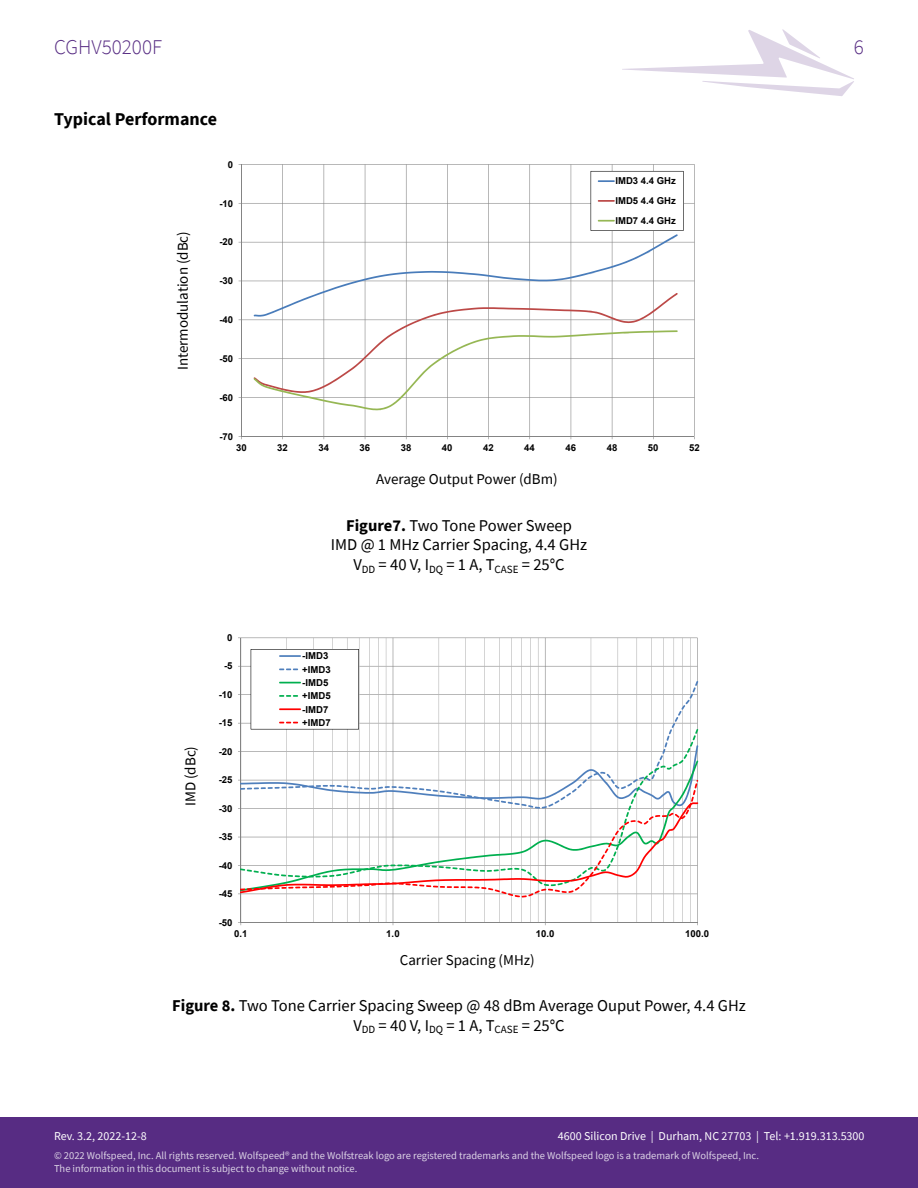
<style>
.page{position:relative;width:918px;height:1188px;background:#fff}
.page>*{position:absolute;margin:0;border:0;box-sizing:border-box;transform-origin:0 0}
.t1{font:300 21px "Source Sans Pro";color:#572c83}
.t2{font:700 18px "Source Sans Pro";color:#000}
.t3{font:16.5px/19.8px "Source Sans Pro";color:#000;text-align:center}
.t4{font:15px "Source Sans Pro";color:#000}
.t5{font:12px "Source Sans Pro";color:#fff}
.t6{font:700 11.25px "Arial";color:#000}
.t7{font:10.5px/12.6px "Source Sans Pro";color:#fff}
.t8{font:700 9.6px/13.4px "Arial";color:#000;text-align:justify}
.s1{font-family:"Source Sans 3";font-weight:700}
.s2{font-weight:700}
</style>
<div class="page">
<svg style="left:622px;top:29px;width:232px;height:67px"></svg>
<div style="left:0;top:1118px;width:918px;height:70px;background:#572c83"></div>
<hr style="left:242px;top:164px;width:452px;height:1px;background:#848484">
<hr style="left:242px;top:203px;width:452px;height:1px;background:#848484">
<hr style="left:242px;top:242px;width:452px;height:1px;background:#848484">
<hr style="left:242px;top:281px;width:452px;height:1px;background:#848484">
<hr style="left:694px;top:164px;width:1px;height:153px;background:#848484">
<hr style="left:653px;top:164px;width:1px;height:153px;background:#848484">
<hr style="left:612px;top:164px;width:1px;height:153px;background:#848484">
<hr style="left:571px;top:164px;width:1px;height:153px;background:#848484">
<hr style="left:529px;top:164px;width:1px;height:153px;background:#848484">
<hr style="left:488px;top:164px;width:1px;height:153px;background:#848484">
<hr style="left:447px;top:164px;width:1px;height:153px;background:#848484">
<hr style="left:406px;top:164px;width:1px;height:153px;background:#848484">
<hr style="left:365px;top:164px;width:1px;height:153px;background:#848484">
<hr style="left:324px;top:164px;width:1px;height:153px;background:#848484">
<hr style="left:282px;top:164px;width:1px;height:153px;background:#848484">
<hr style="left:241px;top:164px;width:1px;height:153px;background:#848484">
<hr style="left:242px;top:397px;width:452px;height:1px;background:#848484">
<hr style="left:242px;top:358px;width:452px;height:1px;background:#848484">
<hr style="left:242px;top:320px;width:452px;height:1px;background:#848484">
<hr style="left:242px;top:317px;width:452px;height:1px;background:#848484">
<hr style="left:282px;top:317px;width:1px;height:119px;background:#848484">
<hr style="left:324px;top:317px;width:1px;height:119px;background:#848484">
<hr style="left:365px;top:317px;width:1px;height:119px;background:#848484">
<hr style="left:406px;top:317px;width:1px;height:119px;background:#848484">
<hr style="left:447px;top:317px;width:1px;height:119px;background:#848484">
<hr style="left:488px;top:317px;width:1px;height:119px;background:#848484">
<hr style="left:529px;top:317px;width:1px;height:119px;background:#848484">
<hr style="left:571px;top:317px;width:1px;height:119px;background:#848484">
<hr style="left:612px;top:317px;width:1px;height:119px;background:#848484">
<hr style="left:653px;top:317px;width:1px;height:119px;background:#848484">
<hr style="left:694px;top:317px;width:1px;height:119px;background:#848484">
<hr style="left:241px;top:317px;width:1px;height:119px;background:#848484">
<hr style="left:242px;top:436px;width:452px;height:1px;background:#848484">
<svg style="left:254px;top:171px;width:430px;height:239px"></svg>
<hr style="left:241px;top:638px;width:456px;height:1px;background:#848484">
<hr style="left:690px;top:638px;width:1px;height:156px;background:#b5b5b5">
<hr style="left:682px;top:638px;width:1px;height:156px;background:#b5b5b5">
<hr style="left:673px;top:638px;width:1px;height:156px;background:#b5b5b5">
<hr style="left:663px;top:638px;width:1px;height:156px;background:#b5b5b5">
<hr style="left:651px;top:638px;width:1px;height:156px;background:#b5b5b5">
<hr style="left:636px;top:638px;width:1px;height:156px;background:#b5b5b5">
<hr style="left:618px;top:638px;width:1px;height:156px;background:#b5b5b5">
<hr style="left:591px;top:638px;width:1px;height:156px;background:#b5b5b5">
<hr style="left:538px;top:638px;width:1px;height:156px;background:#b5b5b5">
<hr style="left:530px;top:638px;width:1px;height:156px;background:#b5b5b5">
<hr style="left:521px;top:638px;width:1px;height:156px;background:#b5b5b5">
<hr style="left:511px;top:638px;width:1px;height:156px;background:#b5b5b5">
<hr style="left:499px;top:638px;width:1px;height:156px;background:#b5b5b5">
<hr style="left:484px;top:638px;width:1px;height:156px;background:#b5b5b5">
<hr style="left:465px;top:638px;width:1px;height:156px;background:#b5b5b5">
<hr style="left:439px;top:638px;width:1px;height:156px;background:#b5b5b5">
<hr style="left:386px;top:638px;width:1px;height:156px;background:#b5b5b5">
<hr style="left:378px;top:638px;width:1px;height:156px;background:#b5b5b5">
<hr style="left:369px;top:638px;width:1px;height:156px;background:#b5b5b5">
<hr style="left:359px;top:638px;width:1px;height:156px;background:#b5b5b5">
<hr style="left:347px;top:638px;width:1px;height:156px;background:#b5b5b5">
<hr style="left:332px;top:638px;width:1px;height:156px;background:#b5b5b5">
<hr style="left:313px;top:638px;width:1px;height:156px;background:#b5b5b5">
<hr style="left:286px;top:638px;width:1px;height:156px;background:#b5b5b5">
<hr style="left:697px;top:638px;width:1px;height:156px;background:#848484">
<hr style="left:545px;top:638px;width:1px;height:156px;background:#848484">
<hr style="left:393px;top:638px;width:1px;height:156px;background:#848484">
<hr style="left:241px;top:638px;width:1px;height:156px;background:#848484">
<hr style="left:286px;top:794px;width:1px;height:128px;background:#b5b5b5">
<hr style="left:313px;top:794px;width:1px;height:128px;background:#b5b5b5">
<hr style="left:332px;top:794px;width:1px;height:128px;background:#b5b5b5">
<hr style="left:347px;top:794px;width:1px;height:128px;background:#b5b5b5">
<hr style="left:359px;top:794px;width:1px;height:128px;background:#b5b5b5">
<hr style="left:369px;top:794px;width:1px;height:128px;background:#b5b5b5">
<hr style="left:378px;top:794px;width:1px;height:128px;background:#b5b5b5">
<hr style="left:386px;top:794px;width:1px;height:128px;background:#b5b5b5">
<hr style="left:439px;top:794px;width:1px;height:128px;background:#b5b5b5">
<hr style="left:465px;top:794px;width:1px;height:128px;background:#b5b5b5">
<hr style="left:484px;top:794px;width:1px;height:128px;background:#b5b5b5">
<hr style="left:499px;top:794px;width:1px;height:128px;background:#b5b5b5">
<hr style="left:511px;top:794px;width:1px;height:128px;background:#b5b5b5">
<hr style="left:521px;top:794px;width:1px;height:128px;background:#b5b5b5">
<hr style="left:530px;top:794px;width:1px;height:128px;background:#b5b5b5">
<hr style="left:538px;top:794px;width:1px;height:128px;background:#b5b5b5">
<hr style="left:591px;top:794px;width:1px;height:128px;background:#b5b5b5">
<hr style="left:618px;top:794px;width:1px;height:128px;background:#b5b5b5">
<hr style="left:636px;top:794px;width:1px;height:128px;background:#b5b5b5">
<hr style="left:651px;top:794px;width:1px;height:128px;background:#b5b5b5">
<hr style="left:663px;top:794px;width:1px;height:128px;background:#b5b5b5">
<hr style="left:673px;top:794px;width:1px;height:128px;background:#b5b5b5">
<hr style="left:682px;top:794px;width:1px;height:128px;background:#b5b5b5">
<hr style="left:690px;top:794px;width:1px;height:128px;background:#b5b5b5">
<hr style="left:393px;top:794px;width:1px;height:128px;background:#848484">
<hr style="left:545px;top:794px;width:1px;height:128px;background:#848484">
<hr style="left:697px;top:794px;width:1px;height:128px;background:#848484">
<hr style="left:241px;top:794px;width:1px;height:128px;background:#848484">
<hr style="left:241px;top:922px;width:456px;height:1px;background:#848484">
<svg style="left:238px;top:649px;width:460px;height:246px"></svg>
<svg style="left:241px;top:794px;width:457px;height:104px"></svg>
<h1 class="t1" style="left:54px;top:34px;width:110px">CGHV50200F</h1>
<h1 class="t1" style="left:854px;top:39px;width:12px">6</h1>
<h2 class="t2" style="left:54px;top:112px;width:165px">Typical Performance</h2>
<p class="t8" style="left:228px;top:158px;width:7px">0</p>
<h3 class="t4" style="left:177px;top:370px;width:141px;rotate:-90deg">Intermodulation (dBc)</h3>
<p class="t8" style="left:220px;top:197px;width:15px">-10</p>
<p class="t8" style="left:220px;top:236px;width:15px">-20</p>
<p class="t8" style="left:220px;top:275px;width:15px">-30</p>
<p class="t8" style="left:220px;top:314px;width:15px">-40</p>
<p class="t8" style="left:220px;top:353px;width:15px">-50</p>
<p class="t8" style="left:220px;top:392px;width:15px">-60</p>
<p class="t8" style="left:220px;top:430px;width:15px">-70</p>
<p class="t8" style="left:616px;top:172px;width:62px;line-height:19.8px">IMD3 4.4 GHz IMD5 4.4 GHz IMD7 4.4 GHz</p>
<p class="t8" style="left:236px;top:442px;width:12px">30</p>
<p class="t8" style="left:277px;top:442px;width:12px">32</p>
<p class="t8" style="left:318px;top:442px;width:12px">34</p>
<p class="t8" style="left:360px;top:442px;width:12px">36</p>
<p class="t8" style="left:401px;top:442px;width:12px">38</p>
<p class="t8" style="left:442px;top:442px;width:12px">40</p>
<p class="t8" style="left:483px;top:442px;width:12px">42</p>
<p class="t8" style="left:524px;top:442px;width:12px">44</p>
<p class="t8" style="left:566px;top:442px;width:12px">46</p>
<p class="t8" style="left:607px;top:442px;width:12px">48</p>
<p class="t8" style="left:648px;top:442px;width:12px">50</p>
<p class="t8" style="left:689px;top:442px;width:12px">52</p>
<h3 class="t4" style="left:376px;top:472px;width:183px">Average Output Power (dBm)</h3>
<h3 class="t3" style="left:331px;top:517px;width:258px"><span class="s1">Figure7.</span> Two Tone Power Sweep<br>IMD @ 1 MHz Carrier Spacing, 4.4 GHz<br>V<sub>DD</sub> = 40 V, I<sub>DQ</sub> = 1 A, T<sub>CASE</sub> = 25°C</h3>
<p class="t6" style="left:187px;top:761px;width:20px;rotate:-90deg">Bc)</p>
<h3 class="t4" style="left:184px;top:806px;width:62px;rotate:-90deg">IMD (dBc)</h3>
<p class="t6" style="left:187px;top:795px;width:14px;rotate:-90deg">IM</p>
<p class="t8" style="left:227px;top:632px;width:7px">0</p>
<p class="t8" style="left:224px;top:660px;width:10px">-5</p>
<p class="t8" style="left:219px;top:689px;width:15px">-10</p>
<p class="t8" style="left:219px;top:717px;width:15px">-15</p>
<p class="t8" style="left:219px;top:746px;width:15px">-20</p>
<p class="t8" style="left:219px;top:774px;width:15px">-25</p>
<p class="t8" style="left:219px;top:803px;width:15px">-30</p>
<p class="t8" style="left:219px;top:831px;width:15px">-35</p>
<p class="t8" style="left:219px;top:860px;width:15px">-40</p>
<p class="t8" style="left:219px;top:888px;width:15px">-45</p>
<p class="t8" style="left:219px;top:916px;width:15px">-50</p>
<p class="t8" style="left:302px;top:650px;width:30px;text-align:left">-IMD3 +IMD3 -IMD5 +IMD5 -IMD7 +IMD7</p>
<p class="t8" style="left:234px;top:928px;width:15px">0.1</p>
<p class="t8" style="left:386px;top:928px;width:15px">1.0</p>
<p class="t8" style="left:536px;top:928px;width:20px">10.0</p>
<p class="t8" style="left:685px;top:928px;width:26px">100.0</p>
<h3 class="t4" style="left:400px;top:954px;width:136px">Carrier Spacing (MHz)</h3>
<h3 class="t3" style="left:172px;top:997px;width:575px"><span class="s2">Figure 8.</span> Two Tone Carrier Spacing Sweep @ 48 dBm Average Ouput Power, 4.4 GHz<br>V<sub>DD</sub> = 40 V, I<sub>DQ</sub> = 1 A, T<sub>CASE</sub> = 25°C</h3>
<p class="t5" style="left:558px;top:1131px;width:308px">4600 Silicon Drive | Durham, NC 27703 | Tel: +1.919.313.5300</p>
<p class="t5" style="left:54px;top:1131px;width:94px">Rev. 3.2, 2022-12-8</p>
<p class="t7" style="left:54px;top:1150px;width:707px">© 2022 Wolfspeed, Inc. All rights reserved. Wolfspeed® and the Wolfstreak logo are registered trademarks and the Wolfspeed logo is a trademark of Wolfspeed, Inc.<br>The information in this document is subject to change without notice.</p>
</div>
